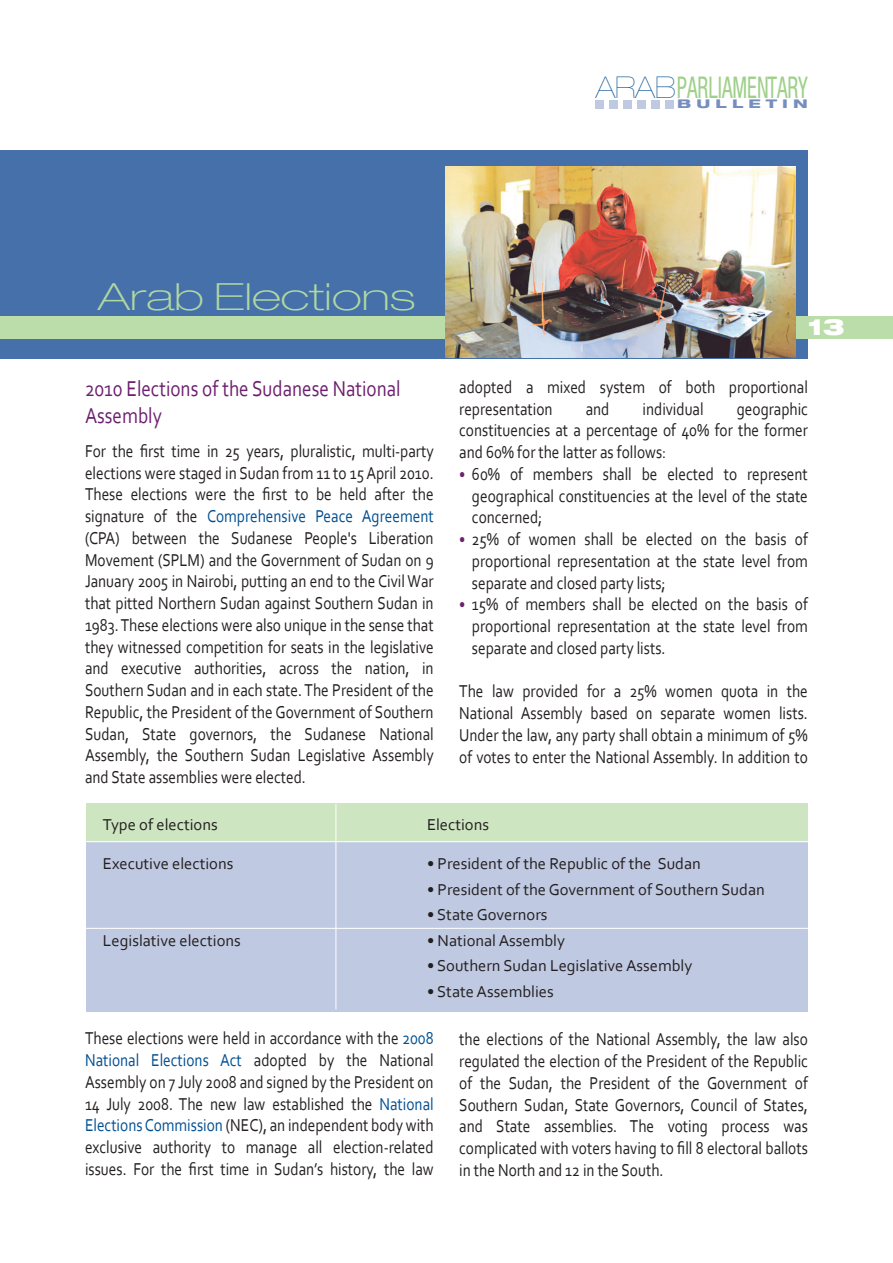
<style>
.page{position:relative;width:893px;height:1263px;background:#fff}
.page>*{position:absolute;margin:0;border:0;box-sizing:border-box;transform-origin:0 0}
.t1{font:100 expanded 37.5px "Helvetica Neue";color:#b1d89f;scale:1.25 1}
.t2{font:condensed 30px "Helvetica Neue";color:#9fd08a;scale:.7 1}
.t3{font:22.5px/27px "Corbel";color:#6d206f;scale:.85 1}
.t4{font:900 expanded 22.5px "Helvetica Neue";color:#fff}
.t5{font:18px/21.8px "Corbel";color:#231f20;text-align:justify;scale:.85 1}
.t6{font:16.5px "Corbel";color:#231f20}
.t7{font:800 expanded 12px "Helvetica Neue";letter-spacing:.34em;color:#768ebe;scale:1.25 1}
.s1{font-weight:900;font-stretch:expanded;color:#004f92}
.s2{color:#004f92}
.s3{font-size:16.5px;color:#6d206f}
</style>
<div class="page">
<div style="left:0;top:150px;width:808px;height:209px;background:#4670aa"></div>
<div style="left:0;top:316px;width:893px;height:23px;background:#bda"></div>
<div style="left:665px;top:100px;width:8px;height:8px;background:#c0c9e2"></div>
<div style="left:651px;top:100px;width:8px;height:8px;background:#c0c9e2"></div>
<div style="left:637px;top:100px;width:9px;height:8px;background:#c0c9e2"></div>
<div style="left:623px;top:100px;width:8px;height:8px;background:#c0c9e2"></div>
<div style="left:609px;top:100px;width:9px;height:8px;background:#c0c9e2"></div>
<div style="left:596px;top:100px;width:8px;height:8px;background:#c0c9e2"></div>
<div style="left:87px;top:805px;width:721px;height:206px;background:#c0c9e2"></div>
<div style="left:87px;top:804px;width:721px;height:38px;background:#cde5c1"></div>
<hr style="left:336px;top:804px;width:1px;height:205px;background:#fff">
<hr style="left:85px;top:928px;width:723px;height:1px;background:#fff">
<hr style="left:85px;top:841px;width:723px;height:1px;background:#fff">
<img style="left:446px;top:166px;width:350px;height:191px">
<h2 class="t2" style="left:596px;top:77px;width:305px"><span class="s1">ARAB</span>PARLIAMENTARY</h2>
<p class="t7" style="left:677px;top:99px;width:106px">BULLETIN</p>
<h1 class="t1" style="left:98px;top:283px;width:256px">Arab Elections</h1>
<p class="t3" style="left:85px;top:375px;width:373px">2010 Elections of the Sudanese National<br>Assembly</p>
<p class="t5" style="left:85px;top:440px;width:412px">For the first time in 25 years, pluralistic, multi-party elections were staged in Sudan from 11 to 15 April 2010.<br>These elections were the first to be held after the signature of the <span class="s2">Comprehensive Peace Agreement </span>(CPA) between the Sudanese People's Liberation Movement (SPLM) and the Government of Sudan on 9<br>January 2005 in Nairobi, putting an end to the Civil War that pitted Northern Sudan against Southern Sudan in 1983.These elections were also unique in the sense that they witnessed competition for seats in the legislative and executive authorities, across the nation, in Southern Sudan and in each state. The President of the Republic, the President of the Government of Southern Sudan, State governors, the Sudanese National Assembly, the Southern Sudan Legislative Assembly and State assemblies were elected.</p>
<p class="t4" style="left:808px;top:318px;width:38px">13</p>
<p class="t5" style="left:459px;top:376px;width:412px">adopted a mixed system of both proportional representation</p>
<p class="t5" style="left:459px;top:397px;width:412px;text-indent:278px">geographic constituencies at a percentage of 40% for the former and 60% for the latter as follows:</p>
<p class="t5" style="left:472px;top:463px;width:397px;text-indent:-13px"><span class="s3">•</span> 60% of members shall be elected to represent geographical constituencies at the level of the state concerned;</p>
<p class="t5" style="left:472px;top:528px;width:397px;text-indent:-13px"><span class="s3">•</span> 25% of women shall be elected on the basis of proportional representation at the state level from separate and closed party lists;</p>
<p class="t5" style="left:472px;top:593px;width:397px;text-indent:-13px"><span class="s3">•</span> 15% of members shall be elected on the basis of proportional representation at the state level from separate and closed party lists.</p>
<p class="t5" style="left:459px;top:680px;width:412px">The law provided for a 25% women quota in the National Assembly based on separate women lists.<br>Under the law, any party shall obtain a minimum of 5% of votes to enter the National Assembly. In addition to</p>
<p class="t5" style="left:586px;top:397px;width:29px">and</p>
<p class="t5" style="left:642px;top:397px;width:73px">individual</p>
<p class="t6" style="left:103px;top:814px;width:116px">Type of elections</p>
<p class="t6" style="left:427px;top:814px;width:64px">Elections</p>
<p class="t6" style="left:103px;top:853px;width:132px">Executive elections</p>
<p class="t6" style="left:427px;top:853px;width:275px">• President of the Republic of the Sudan</p>
<p class="t6" style="left:427px;top:879px;width:339px">• President of the Government of Southern Sudan</p>
<p class="t6" style="left:427px;top:904px;width:122px">• State Governors</p>
<p class="t6" style="left:103px;top:930px;width:139px">Legislative elections</p>
<p class="t6" style="left:427px;top:930px;width:140px">• National Assembly</p>
<p class="t6" style="left:427px;top:955px;width:267px">• Southern Sudan Legislative Assembly</p>
<p class="t6" style="left:427px;top:981px;width:128px">• State Assemblies</p>
<p class="t5" style="left:85px;top:1027px;width:412px">These elections were held in accordance with the <span class="s2">2008<br>National Elections Act</span> adopted by the National Assembly on 7 July 2008 and signed by the President on 14 July 2008. The new law established the <span class="s2">National ElectionsCommission</span> (NEC), an independent body with exclusive authority to manage all election-related issues. For the first time in Sudan’s history, the law</p>
<p class="t5" style="left:459px;top:1028px;width:412px">the elections of the National Assembly, the law also regulated the election of the President of the Republic of the Sudan, the President of the Government of Southern Sudan, State Governors, Council of States, and State assemblies. The voting process was complicated with voters having to fill 8 electoral ballots in the North and 12 in the South.</p>
</div>
